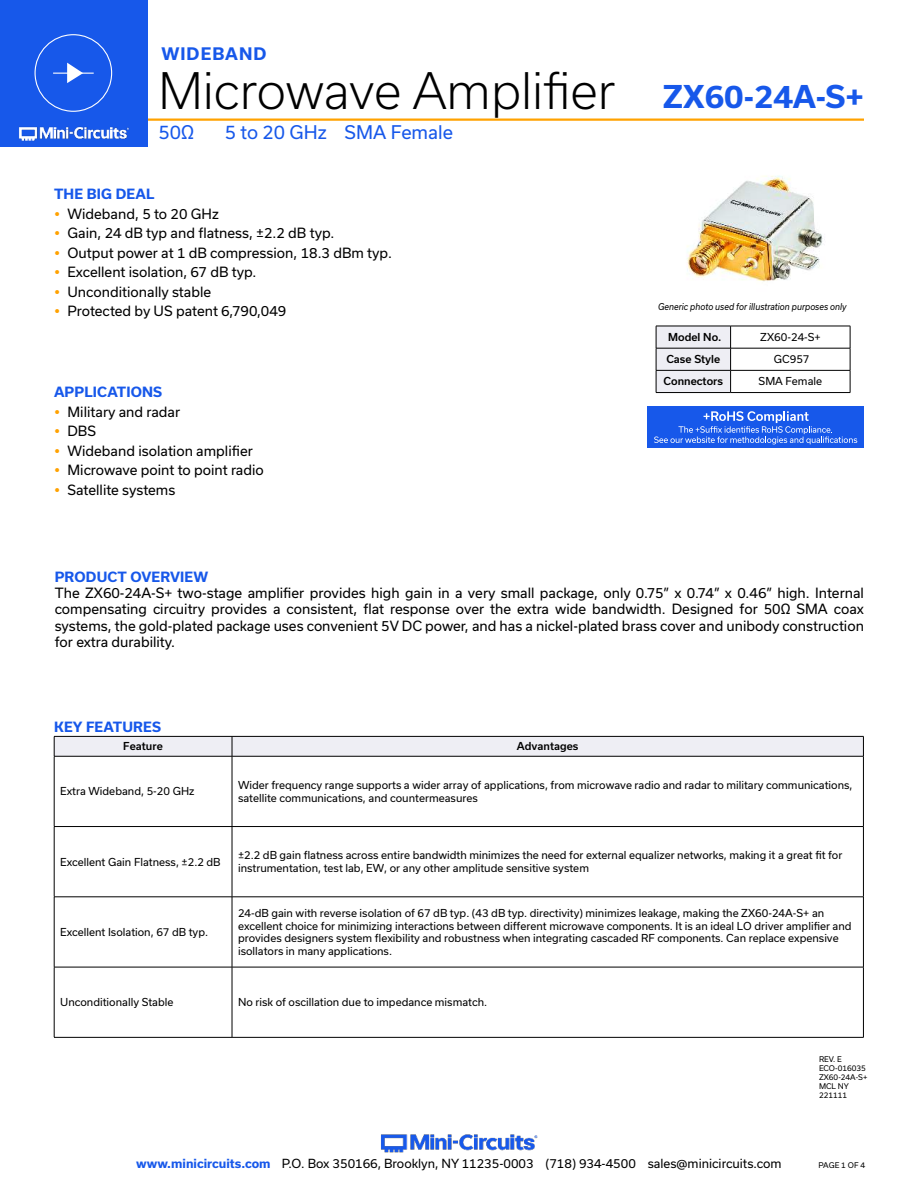
<style>
.page{position:relative;width:918px;height:1188px;background:#fff}
.page>*{position:absolute;margin:0;border:0;box-sizing:border-box;transform-origin:0 0}
.t1{font:300 48px "Usual";color:#000}
.t2{font:700 30px "Usual";color:#1758ea}
.t3{font:18px "Usual";color:#1758ea}
.t4{font:700 16.5px "Usual";letter-spacing:.065em;color:#1758ea}
.t5{font:13.5px/19.5px "Usual";color:#000}
.t6{font:700 13.5px "Usual";letter-spacing:.015em;color:#1758ea}
.t7{font:12px "Usual";color:#000}
.t8{font:10.5px/12.6px "Usual";color:#000}
.t9{font:500 10.5px "Usual";color:#000}
.t10{font:italic 9px "Usual";color:#000;scale:.9 1}
.t11{font:7.5px/9px "Usual";color:#000}
.s1{font-weight:700;color:#1758ea}
</style>
<div class="page">
<hr style="left:129px;top:118px;width:735px;height:3px;background:#ffa200">
<div style="left:0;top:0;width:147px;height:147px;background:#1758ea"></div>
<hr style="left:917px;top:0;width:1px;height:147px;background:#1758ea">
<img style="left:19px;top:126px;width:110px;height:15px">
<div style="left:35px;top:34px;width:77px;height:78px;border:1px solid #fff;border-radius:50%"></div>
<hr style="left:53px;top:73px;width:41px;height:1px;background:#fff">
<svg style="left:67px;top:63px;width:16px;height:20px"></svg>
<img style="left:381px;top:1134px;width:157px;height:19px">
<svg style="left:54px;top:736px;width:810px;height:20px;background:#dfdfe5"></svg>
<hr style="left:54px;top:756px;width:178px;height:1px;background:#000">
<hr style="left:54px;top:756px;width:1px;height:70px;background:#000">
<hr style="left:232px;top:756px;width:632px;height:1px;background:#000">
<hr style="left:232px;top:756px;width:1px;height:70px;background:#000">
<hr style="left:863px;top:756px;width:1px;height:70px;background:#000">
<hr style="left:54px;top:826px;width:178px;height:1px;background:#000">
<hr style="left:54px;top:827px;width:1px;height:70px;background:#000">
<hr style="left:232px;top:826px;width:632px;height:1px;background:#000">
<hr style="left:232px;top:827px;width:1px;height:70px;background:#000">
<hr style="left:863px;top:827px;width:1px;height:70px;background:#000">
<hr style="left:54px;top:897px;width:178px;height:1px;background:#000">
<hr style="left:54px;top:897px;width:1px;height:70px;background:#000">
<hr style="left:232px;top:897px;width:632px;height:1px;background:#000">
<hr style="left:232px;top:897px;width:1px;height:70px;background:#000">
<hr style="left:863px;top:897px;width:1px;height:70px;background:#000">
<hr style="left:54px;top:967px;width:178px;height:1px;background:#000">
<hr style="left:54px;top:967px;width:1px;height:70px;background:#000">
<hr style="left:232px;top:967px;width:632px;height:1px;background:#000">
<hr style="left:232px;top:967px;width:1px;height:70px;background:#000">
<hr style="left:863px;top:967px;width:1px;height:70px;background:#000">
<hr style="left:54px;top:1037px;width:178px;height:1px;background:#000">
<hr style="left:232px;top:1037px;width:632px;height:1px;background:#000">
<img style="left:687px;top:175px;width:138px;height:107px">
<hr style="left:731px;top:326px;width:119px;height:1px;background:#000">
<hr style="left:731px;top:348px;width:119px;height:1px;background:#000">
<hr style="left:731px;top:370px;width:119px;height:1px;background:#000">
<svg style="left:850px;top:326px;width:1px;height:66px"></svg>
<hr style="left:731px;top:392px;width:119px;height:1px;background:#000">
<svg style="left:656px;top:326px;width:75px;height:66px;background:#e5e5eb"></svg>
<hr style="left:656px;top:348px;width:75px;height:1px;background:#000">
<hr style="left:656px;top:370px;width:75px;height:1px;background:#000">
<hr style="left:656px;top:392px;width:75px;height:1px;background:#000">
<div style="left:648px;top:406px;width:216px;height:42px;background:#1758ea"></div>
<svg style="left:654px;top:411px;width:203px;height:33px"></svg>
<h3 class="t4" style="left:161px;top:45px;width:107px">WIDEBAND</h3>
<h1 class="t1" style="left:158px;top:71px;width:459px">Microwave Amplifier</h1>
<h3 class="t3" style="left:158px;top:122px;width:37px">50Ω</h3>
<h3 class="t3" style="left:225px;top:122px;width:230px">5 to 20 GHz SMA Female</h3>
<p class="t6" style="left:54px;top:187px;width:102px">THE BIG DEAL</p>
<p class="t5" style="left:68px;top:204px;width:326px">Wideband, 5 to 20 GHz<br>Gain, 24 dB typ and flatness, ±2.2 dB typ.<br>Output power at 1 dB compression, 18.3 dBm typ.<br>Excellent isolation, 67 dB typ.<br>Unconditionally stable<br>Protected by US patent 6,790,049</p>
<p class="t6" style="left:54px;top:385px;width:110px">APPLICATIONS</p>
<p class="t5" style="left:68px;top:403px;width:198px">Military and radar<br>DBS<br>Wideband isolation amplifier<br>Microwave point to point radio<br>Satellite systems</p>
<h2 class="t2" style="left:663px;top:80px;width:203px">ZX60-24A-S+</h2>
<p class="t10" style="left:658px;top:303px;width:211px">Generic photo used for illustration purposes only</p>
<p class="t9" style="left:668px;top:333px;width:55px">Model No.</p>
<p class="t8" style="left:760px;top:331px;width:62px">ZX60-24-S+</p>
<p class="t9" style="left:666px;top:355px;width:55px">Case Style</p>
<p class="t8" style="left:774px;top:353px;width:37px">GC957</p>
<p class="t9" style="left:664px;top:377px;width:61px">Connectors</p>
<p class="t8" style="left:759px;top:376px;width:65px">SMA Female</p>
<p class="t6" style="left:55px;top:569px;width:155px">PRODUCT OVERVIEW</p>
<p class="t5" style="left:55px;top:585px;width:811px;line-height:16.2px;text-align:justify">The ZX60-24A-S+ two-stage amplifier provides high gain in a very small package, only 0.75” x 0.74” x 0.46” high. Internal compensating circuitry provides a consistent, flat response over the extra wide bandwidth. Designed for 50Ω SMA coax systems, the gold-plated package uses convenient 5V DC power, and has a nickel-plated brass cover and unibody construction for extra durability.</p>
<p class="t6" style="left:54px;top:719px;width:108px">KEY FEATURES</p>
<p class="t9" style="left:123px;top:742px;width:41px">Feature</p>
<p class="t9" style="left:517px;top:742px;width:63px">Advantages</p>
<p class="t8" style="left:60px;top:786px;width:136px">Extra Wideband, 5-20 GHz</p>
<p class="t8" style="left:238px;top:779px;width:616px">Wider frequency range supports a wider array of applications, from microwave radio and radar to military communications, satellite communications, and countermeasures</p>
<p class="t8" style="left:60px;top:856px;width:162px">Excellent Gain Flatness, ±2.2 dB</p>
<p class="t8" style="left:238px;top:849px;width:606px">±2.2 dB gain flatness across entire bandwidth minimizes the need for external equalizer networks, making it a great fit for instrumentation, test lab, EW, or any other amplitude sensitive system</p>
<p class="t8" style="left:60px;top:926px;width:149px">Excellent Isolation, 67 dB typ.</p>
<p class="t8" style="left:238px;top:907px;width:615px">24-dB gain with reverse isolation of 67 dB typ. (43 dB typ. directivity) minimizes leakage, making the ZX60-24A-S+ an excellent choice for minimizing interactions between different microwave components. It is an ideal LO driver amplifier and provides designers system flexibility and robustness when integrating cascaded RF components. Can replace expensive isollators in many applications.</p>
<p class="t8" style="left:60px;top:996px;width:115px">Unconditionally Stable</p>
<p class="t8" style="left:238px;top:996px;width:251px">No risk of oscillation due to impedance mismatch.</p>
<p class="t11" style="left:819px;top:1055px;width:50px">REV. E<br>ECO-016035<br>ZX60-24A-S+<br>MCL NY<br>221111</p>
<p class="t7" style="left:136px;top:1159px;width:647px"><span class="s1">www.minicircuits.com</span> P.O. Box 350166, Brooklyn, NY 11235-0003 (718) 934-4500 sales@minicircuits.com</p>
<p class="t11" style="left:819px;top:1161px;width:48px">PAGE 1 OF 4</p>
</div>
